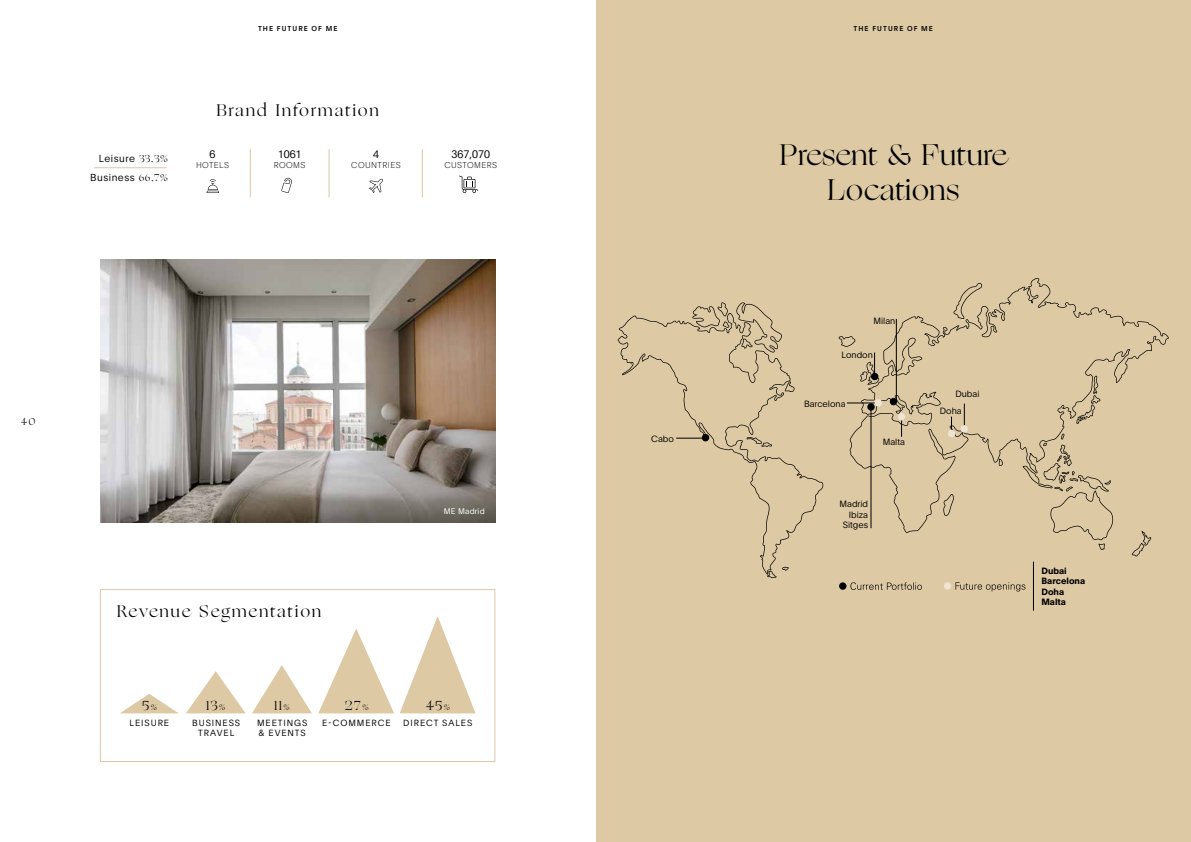
<style>
.page{position:relative;width:1191px;height:842px;background:#fff}
.page>*{position:absolute;margin:0;border:0;box-sizing:border-box;transform-origin:0 0}
.t1{font:30px/35px "Ogg";color:#000;text-align:center}
.t2{font:17px "Ogg";letter-spacing:.1em;color:#000}
.t3{font:13.2px "Ogg";letter-spacing:.09em;color:#000}
.t4{font:300 10.7px "Plain";color:#000}
.t5{font:300 10px/19px "Plain";letter-spacing:.05em;color:#000;text-align:right}
.t6{font:10px "Ogg";color:#000}
.t7{font:300 8.9px/10.5px "Plain";color:#000;text-align:right}
.t8{font:700 8.9px/10.5px "Plain";color:#000}
.t9{font:300 8.8px/10.5px "Plain";letter-spacing:.11em;color:#000}
.t10{font:200 8.3px "Plain";letter-spacing:.05em;color:#000}
.t11{font:300 8px "Plain";letter-spacing:.025em;color:#fff}
.t12{font:500 7px "Plain";letter-spacing:.15em;color:#000}
.s1{font-family:"Ogg";font-weight:400}
.s2{font-size:8px}
</style>
<div class="page">
<div style="left:596px;top:0;width:595px;height:842px;background:#ddc9a3"></div>
<svg style="left:400px;top:616px;width:75px;height:97px"></svg>
<svg style="left:318px;top:628px;width:76px;height:85px"></svg>
<svg style="left:252px;top:665px;width:60px;height:48px"></svg>
<svg style="left:186px;top:671px;width:60px;height:42px"></svg>
<svg style="left:120px;top:694px;width:58px;height:19px"></svg>
<div style="left:100px;top:589px;width:395px;height:173px;border:1px solid #ddc9a3"></div>
<svg style="left:207px;top:179px;width:12px;height:14px"></svg>
<svg style="left:281px;top:178px;width:11px;height:15px"></svg>
<svg style="left:369px;top:179px;width:14px;height:14px"></svg>
<svg style="left:459px;top:176px;width:19px;height:17px"></svg>
<hr style="left:94px;top:167px;width:73px;height:1px;background:#ddc9a3">
<svg style="left:1131px;top:533px;width:20px;height:23px"></svg>
<svg style="left:1088px;top:533px;width:20px;height:17px"></svg>
<svg style="left:849px;top:278px;width:319px;height:255px"></svg>
<svg style="left:617px;top:313px;width:206px;height:262px"></svg>
<svg style="left:736px;top:302px;width:46px;height:50px"></svg>
<svg style="left:692px;top:302px;width:37px;height:26px"></svg>
<svg style="left:784px;top:381px;width:10px;height:11px"></svg>
<svg style="left:767px;top:571px;width:9px;height:7px"></svg>
<svg style="left:847px;top:403px;width:27px;height:1px"></svg>
<svg style="left:676px;top:438px;width:26px;height:1px"></svg>
<div style="left:702px;top:434px;width:7px;height:7px;background:#000;border-radius:50%"></div>
<hr style="left:871px;top:407px;width:1px;height:121px;background:#000">
<hr style="left:896px;top:319px;width:1px;height:81px;background:#000">
<svg style="left:838px;top:336px;width:41px;height:49px"></svg>
<svg style="left:951px;top:417px;width:1px;height:13px"></svg>
<svg style="left:901px;top:420px;width:1px;height:17px"></svg>
<div style="left:867px;top:403px;width:7px;height:8px;background:#000;border-radius:50%"></div>
<div style="left:871px;top:373px;width:7px;height:7px;background:#000;border-radius:50%"></div>
<div style="left:889px;top:398px;width:8px;height:7px;background:#000;border-radius:50%"></div>
<div style="left:874px;top:399px;width:8px;height:8px;background:#eee4d1;border-radius:50%"></div>
<div style="left:897px;top:413px;width:8px;height:7px;background:#eee4d1;border-radius:50%"></div>
<div style="left:948px;top:430px;width:7px;height:7px;background:#eee4d1;border-radius:50%"></div>
<svg style="left:964px;top:404px;width:1px;height:21px"></svg>
<div style="left:960px;top:425px;width:8px;height:8px;background:#eee4d1;border-radius:50%"></div>
<hr style="left:1033px;top:562px;width:1px;height:49px;background:#000">
<svg style="left:955px;top:582px;width:70px;height:9px"></svg>
<div style="left:943px;top:582px;width:8px;height:8px;background:#eee4d1;border-radius:50%"></div>
<svg style="left:850px;top:582px;width:72px;height:8px"></svg>
<div style="left:839px;top:582px;width:7px;height:8px;background:#000;border-radius:50%"></div>
<hr style="left:250px;top:149px;width:1px;height:48px;background:#ddc9a3">
<hr style="left:329px;top:149px;width:1px;height:48px;background:#ddc9a3">
<hr style="left:422px;top:149px;width:1px;height:48px;background:#ddc9a3">
<img style="left:100px;top:259px;width:395px;height:264px">
<p class="t6" style="left:21px;top:414px;width:16px">40</p>
<p class="t5" style="left:90px;top:149px;width:79px">Leisure <span class="s1">33,3%<br></span>Business <span class="s1">66,7%</span></p>
<p class="t12" style="left:258px;top:23px;width:81px">THE FUTURE OF ME</p>
<p class="t12" style="left:853px;top:23px;width:81px">THE FUTURE OF ME</p>
<h2 class="t2" style="left:216px;top:99px;width:164px">Brand Information</h2>
<p class="t4" style="left:209px;top:146px;width:7px">6</p>
<p class="t10" style="left:196px;top:159px;width:35px">HOTELS</p>
<p class="t4" style="left:278px;top:146px;width:25px">1061</p>
<p class="t10" style="left:274px;top:159px;width:33px">ROOMS</p>
<p class="t4" style="left:373px;top:146px;width:7px">4</p>
<p class="t10" style="left:351px;top:159px;width:51px">COUNTRIES</p>
<p class="t4" style="left:451px;top:146px;width:40px">367,070</p>
<p class="t10" style="left:444px;top:159px;width:54px">CUSTOMERS</p>
<h1 class="t1" style="left:779px;top:137px;width:229px">Present &amp; Future<br>Locations</h1>
<h2 class="t2" style="left:117px;top:600px;width:206px">Revenue Segmentation</h2>
<p class="t11" style="left:444px;top:505px;width:42px">ME Madrid</p>
<h3 class="t3" style="left:206px;top:696px;width:21px">13<span class="s2">%</span></h3>
<h3 class="t3" style="left:274px;top:696px;width:17px">11<span class="s2">%</span></h3>
<h3 class="t3" style="left:345px;top:696px;width:25px">27<span class="s2">%</span></h3>
<h3 class="t3" style="left:426px;top:696px;width:25px">45<span class="s2">%</span></h3>
<p class="t9" style="left:257px;top:717px;width:52px">MEETINGS &amp; EVENTS</p>
<h3 class="t3" style="left:142px;top:696px;width:16px">5<span class="s2">%</span></h3>
<p class="t9" style="left:129px;top:717px;width:41px">LEISURE</p>
<p class="t9" style="left:322px;top:717px;width:70px">E-COMMERCE</p>
<p class="t9" style="left:403px;top:717px;width:71px">DIRECT SALES</p>
<p class="t9" style="left:192px;top:717px;width:50px;text-align:center">BUSINESS<br>TRAVEL</p>
<p class="t7" style="left:651px;top:433px;width:24px">Cabo</p>
<p class="t7" style="left:873px;top:315px;width:23px">Milan</p>
<p class="t7" style="left:841px;top:349px;width:33px">London</p>
<p class="t7" style="left:804px;top:398px;width:43px">Barcelona</p>
<p class="t7" style="left:882px;top:437px;width:24px">Malta</p>
<p class="t7" style="left:839px;top:498px;width:30px">Madrid<br>Ibiza<br>Sitges</p>
<p class="t7" style="left:955px;top:388px;width:25px">Dubai</p>
<p class="t7" style="left:940px;top:405px;width:23px">Doha</p>
<p class="t8" style="left:1041px;top:565px;width:45px">Dubai<br>Barcelona<br>Doha<br>Malta</p>
</div>
